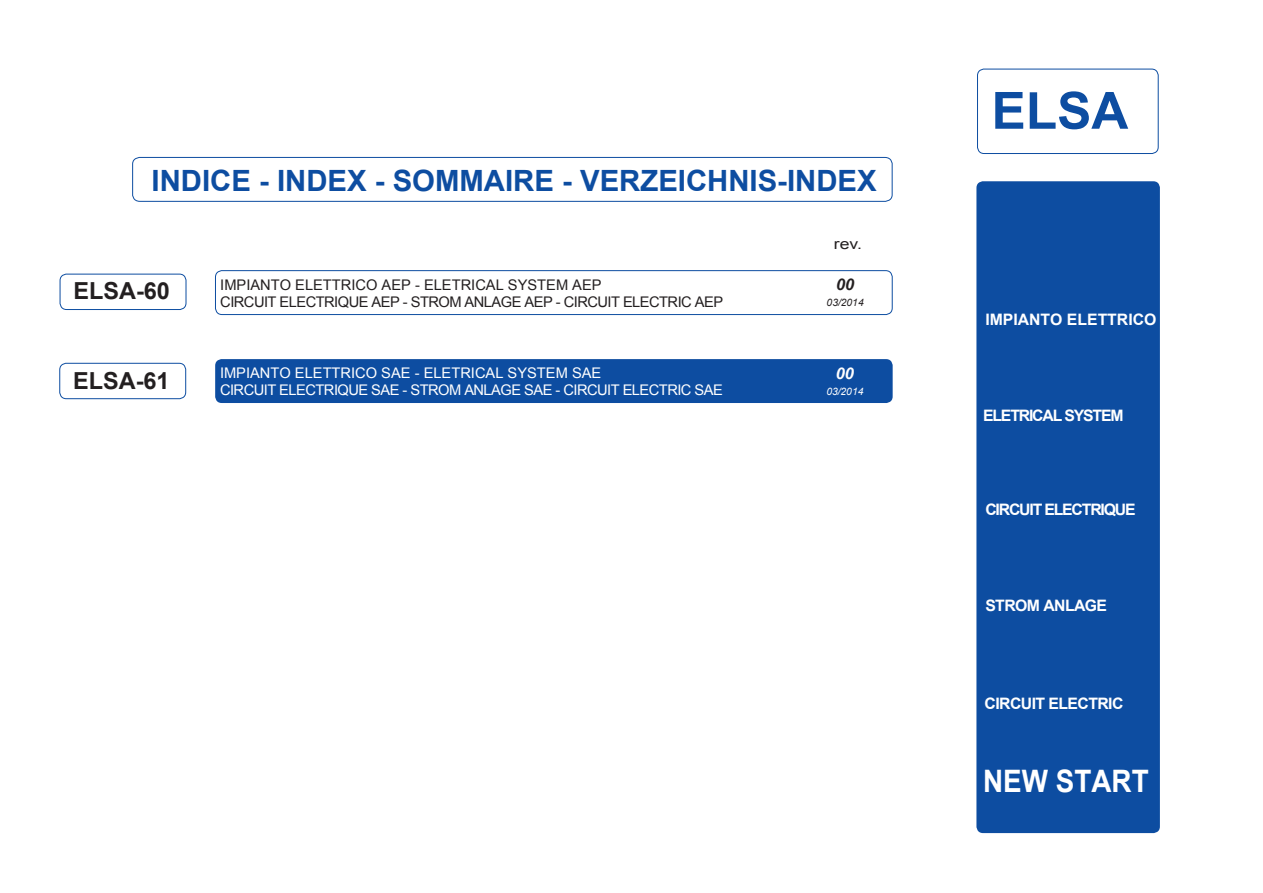
<style>
.page{position:relative;width:1263px;height:893px;background:#fff}
.page>*{position:absolute;margin:0;border:0;box-sizing:border-box;transform-origin:0 0}
.t1{font:700 51.3px "Arial";color:#0d4da1}
.t2{font:700 30.9px "Arial";color:#fff;scale:.9 1}
.t3{font:700 29.25px "Arial";color:#0d4da1}
.t4{font:700 23.4px "Arial";color:#231f20}
.t5{font:italic 700 16.2px "Arial";color:#231f20}
.t6{font:italic 700 16.2px "Arial";color:#fff}
.t7{font:700 15.75px "Arial";letter-spacing:-.075em;color:#fff}
.t8{font:700 15.75px "Arial";letter-spacing:-.035em;color:#fff}
.t9{font:700 15.75px "Arial";color:#fff}
.t10{font:14.7px/17.5px "Arial";letter-spacing:-.035em;color:#231f20}
.t11{font:14.7px "Arial";color:#fff}
.t12{font:14.7px "Arial";letter-spacing:-.035em;color:#fff}
.t13{font:14.7px "Arial";letter-spacing:-.035em;color:#231f20;scale:1.2 1}
.t14{font:italic 10.2px "Arial";color:#231f20}
.t15{font:italic 10.2px "Arial";color:#fff}
</style>
<div class="page">
<div style="left:977px;top:69px;width:181px;height:85px;border:1px solid #0d4da1;border-radius:7px"></div>
<div style="left:215px;top:270px;width:677px;height:45px;border:1px solid #0d4da1;border-radius:7px"></div>
<div style="left:976px;top:181px;width:184px;height:652px;background:#0d4da1;border-radius:7px"></div>
<div style="left:132px;top:157px;width:760px;height:45px;border:1px solid #0d4da1;border-radius:7px"></div>
<div style="left:60px;top:274px;width:126px;height:36px;border:1px solid #0d4da1;border-radius:7px"></div>
<div style="left:215px;top:359px;width:678px;height:44px;background:#0d4da1;border-radius:7px"></div>
<div style="left:59px;top:363px;width:127px;height:36px;border:1px solid #0d4da1;border-radius:7px"></div>
<p class="t3" style="left:152px;top:162px;width:726px">INDICE - INDEX - SOMMAIRE - VERZEICHNIS-INDEX</p>
<p class="t4" style="left:74px;top:275px;width:98px">ELSA-60</p>
<p class="t4" style="left:73px;top:365px;width:98px">ELSA-61</p>
<p class="t10" style="left:220px;top:276px;width:504px">IMPIANTO ELETTRICO AEP - ELETRICAL SYSTEM AEP<br>CIRCUIT ELECTRIQUE AEP - STROM ANLAGE AEP - CIRCUIT ELECTRIC AEP</p>
<p class="t11" style="left:221px;top:358px;width:217px">Lancia ACQUA - Tube WATER</p>
<p class="t11" style="left:220px;top:363px;width:383px">IMPIANTO ELETTRICO SAE - ELETRICAL SYSTEM SAE</p>
<p class="t12" style="left:220px;top:381px;width:504px">CIRCUIT ELECTRIQUE SAE - STROM ANLAGE SAE - CIRCUIT ELECTRIC SAE</p>
<p class="t13" style="left:834px;top:234px;width:25px">rev.</p>
<p class="t5" style="left:836px;top:274px;width:19px">00</p>
<p class="t14" style="left:827px;top:296px;width:39px">03/2014</p>
<p class="t6" style="left:836px;top:363px;width:19px">00</p>
<p class="t15" style="left:826px;top:385px;width:39px">03/2014</p>
<p class="t1" style="left:991px;top:76px;width:138px">ELSA</p>
<p class="t9" style="left:985px;top:309px;width:173px">IMPIANTO ELETTRICO</p>
<p class="t7" style="left:983px;top:405px;width:142px">ELETRICAL SYSTEM</p>
<p class="t7" style="left:985px;top:499px;width:152px">CIRCUIT ELECTRIQUE</p>
<p class="t8" style="left:985px;top:595px;width:123px">STROM ANLAGE</p>
<p class="t8" style="left:984px;top:693px;width:140px">CIRCUIT ELECTRIC</p>
<p class="t2" style="left:983px;top:760px;width:185px">NEW START</p>
</div>
